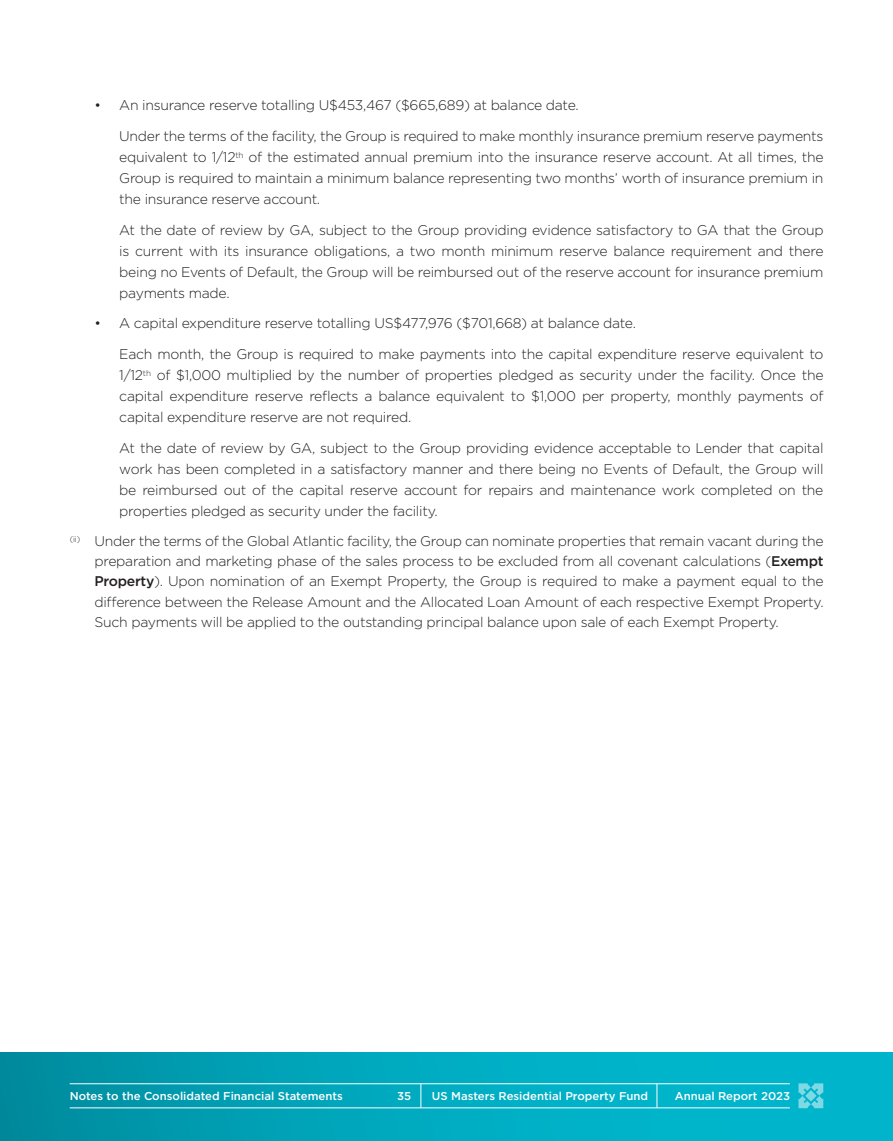
<style>
.page{position:relative;width:893px;height:1141px;background:#fff}
.page>*{position:absolute;margin:0;border:0;box-sizing:border-box;transform-origin:0 0}
.Body_copy_indent_2{font:300 14px/21px "Gotham";letter-spacing:-.02em;color:#231f20;text-align:justify}
.Body_copy{font:300 14px/20.1px "Gotham";letter-spacing:-.02em;color:#231f20;text-align:justify}
.t1{font:500 11.38px "Gotham";color:#fff}
.s1{font-weight:500}
</style>
<div class="page">
<div style="left:0;top:1053px;width:893px;height:88px;background:linear-gradient(to right,#0091a5,#00bed5)"></div>
<hr style="left:70px;top:1083px;width:720px;height:1px;background:#fff">
<svg style="left:657px;top:1084px;width:1px;height:23px"></svg>
<svg style="left:421px;top:1084px;width:1px;height:23px"></svg>
<hr style="left:70px;top:1107px;width:720px;height:1px;background:#fff">
<svg style="left:798px;top:1083px;width:25px;height:25px"></svg>
<p class="Body_copy" style="left:94px;top:95px;width:486px">• An insurance reserve totalling U$453,467 ($665,689) at balance date.</p>
<p class="Body_copy_indent_2" style="left:119px;top:126px;width:706px">Under the terms of the facility, the Group is required to make monthly insurance premium reserve payments equivalent to 1/12<sup>th</sup> of the estimated annual premium into the insurance reserve account. At all times, the Group is required to maintain a minimum balance representing two months’ worth of insurance premium in the insurance reserve account.</p>
<p class="Body_copy_indent_2" style="left:119px;top:219px;width:706px">At the date of review by GA, subject to the Group providing evidence satisfactory to GA that the Group is current with its insurance obligations, a two month minimum reserve balance requirement and there being no Events of Default, the Group will be reimbursed out of the reserve account for insurance premium payments made.</p>
<p class="Body_copy" style="left:94px;top:313px;width:543px">• A capital expenditure reserve totalling US$477,976 ($701,668) at balance date.</p>
<p class="Body_copy_indent_2" style="left:119px;top:343px;width:706px">Each month, the Group is required to make payments into the capital expenditure reserve equivalent to 1/12<sup>th</sup> of $1,000 multiplied by the number of properties pledged as security under the facility. Once the capital expenditure reserve reflects a balance equivalent to $1,000 per property, monthly payments of capital expenditure reserve are not required.</p>
<p class="Body_copy_indent_2" style="left:119px;top:437px;width:706px">At the date of review by GA, subject to the Group providing evidence acceptable to Lender that capital work has been completed in a satisfactory manner and there being no Events of Default, the Group will be reimbursed out of the capital reserve account for repairs and maintenance work completed on the properties pledged as security under the facility.</p>
<p class="Body_copy" style="left:94px;top:531px;width:731px;text-indent:-25px"><sup>(ii)</sup> Under the terms of the Global Atlantic facility, the Group can nominate properties that remain vacant during the preparation and marketing phase of the sales process to be excluded from all covenant calculations (<span class="s1">Exempt Property</span>). Upon nomination of an Exempt Property, the Group is required to make a payment equal to the difference between the Release Amount and the Allocated Loan Amount of each respective Exempt Property.<br>Such payments will be applied to the outstanding principal balance upon sale of each Exempt Property.</p>
<p class="t1" style="left:70px;top:1088px;width:275px">Notes to the Consolidated Financial Statements</p>
<p class="t1" style="left:397px;top:1088px;width:16px">35</p>
<p class="t1" style="left:432px;top:1088px;width:218px">US Masters Residential Property Fund</p>
<p class="t1" style="left:675px;top:1088px;width:117px">Annual Report 2023</p>
</div>
